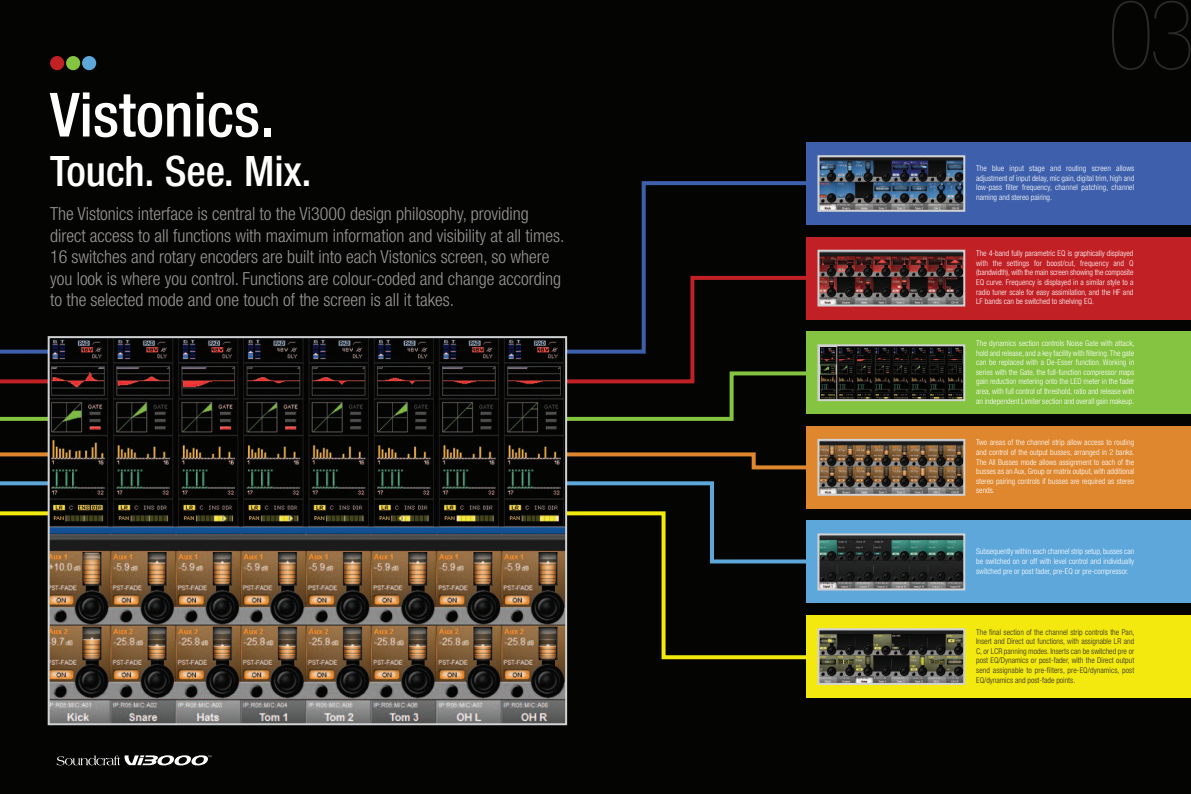
<style>
.page{position:relative;width:1191px;height:794px;background:#040503}
.page>*{position:absolute;margin:0;border:0;box-sizing:border-box;transform-origin:0 0}
.t1{font:500 condensed 61px "Helvetica Neue";color:#fff}
.t2{font:500 condensed 42px "Helvetica Neue";color:#fff}
.t3{font:300 condensed 18px/21.6px "Helvetica Neue";color:#999596}
.t4{font:300 condensed 8px/9.6px "Helvetica Neue";color:#fff;text-align:justify}
.t5{font:300 condensed 8px/9.6px "Helvetica Neue";color:#2c2b2a;text-align:justify}
</style>
<div class="page">
<svg style="left:1112px;top:1px;width:78px;height:69px"></svg>
<div style="left:806px;top:615px;width:385px;height:82px;background:#f4e90f"></div>
<img style="left:820px;top:631px;width:142px;height:51px">
<div style="left:817px;top:628px;width:148px;height:57px;border:2px solid #d1d2d4"></div>
<svg style="left:57px;top:755px;width:154px;height:10px"></svg>
<div style="left:50px;top:56px;width:14px;height:14px;background:#c12025;border-radius:50%"></div>
<div style="left:66px;top:56px;width:14px;height:14px;background:#84c440;border-radius:50%"></div>
<div style="left:82px;top:56px;width:14px;height:14px;background:#5da7db;border-radius:50%"></div>
<svg style="left:0;top:479px;width:812px;height:30px"></svg>
<svg style="left:0;top:509px;width:813px;height:152px"></svg>
<div style="left:806px;top:521px;width:385px;height:82px;background:#5da7db"></div>
<img style="left:820px;top:536px;width:142px;height:51px">
<div style="left:817px;top:533px;width:148px;height:57px;border:2px solid #d1d2d4"></div>
<div style="left:806px;top:426px;width:385px;height:82px;background:#df872e"></div>
<img style="left:820px;top:442px;width:142px;height:51px">
<div style="left:817px;top:439px;width:148px;height:57px;border:2px solid #d1d2d4"></div>
<div style="left:806px;top:332px;width:385px;height:82px;background:#84c440"></div>
<img style="left:820px;top:347px;width:142px;height:51px">
<div style="left:817px;top:344px;width:148px;height:57px;border:2px solid #d1d2d4"></div>
<div style="left:806px;top:237px;width:385px;height:82px;background:#c12025"></div>
<img style="left:820px;top:253px;width:142px;height:50px">
<div style="left:817px;top:250px;width:148px;height:56px;border:2px solid #d1d2d4"></div>
<div style="left:806px;top:142px;width:385px;height:82px;background:#3e60ac"></div>
<img style="left:820px;top:158px;width:142px;height:51px">
<div style="left:817px;top:155px;width:148px;height:57px;border:2px solid #d1d2d4"></div>
<svg style="left:0;top:450px;width:806px;height:21px"></svg>
<svg style="left:0;top:385px;width:734px;height:38px"></svg>
<svg style="left:0;top:355px;width:806px;height:30px"></svg>
<svg style="left:0;top:181px;width:813px;height:174px"></svg>
<img style="left:51px;top:339px;width:513px;height:383px">
<div style="left:48px;top:336px;width:519px;height:389px;border:2px solid #d1d2d4"></div>
<h1 class="t1" style="left:50px;top:93px;width:226px">Vistonics.</h1>
<h2 class="t2" style="left:50px;top:155px;width:263px">Touch. See. Mix.</h2>
<p class="t3" style="left:50px;top:204px;width:516px">The Vistonics interface is central to the Vi3000 design philosophy, providing direct access to all functions with maximum information and visibility at all times.<br>16 switches and rotary encoders are built into each Vistonics screen, so where you look is where you control. Functions are colour-coded and change according to the selected mode and one touch of the screen is all it takes.</p>
<p class="t4" style="left:976px;top:164px;width:160px">The blue input stage and routing screen allows adjustment of input delay, mic gain, digital trim, high and low-pass filter frequency, channel patching, channel naming and stereo pairing.</p>
<p class="t4" style="left:976px;top:249px;width:159px">The 4-band fully parametric EQ is graphically displayed with the settings for boost/cut, frequency and Q (bandwidth), with the main screen showing the composite EQ curve. Frequency is displayed in a similar style to a radio tuner scale for easy assimilation, and the HF and LF bands can be switched to shelving EQ.</p>
<p class="t4" style="left:976px;top:339px;width:160px">The dynamics section controls Noise Gate with attack, hold and release, and a key facility with filtering. The gate can be replaced with a De-Esser function. Working in series with the Gate, the full-function compressor maps gain reduction metering onto the LED meter in the fader area, with full control of threshold, ratio and release with an independent Limiter section and overall gain makeup.</p>
<p class="t4" style="left:976px;top:438px;width:160px">Two areas of the channel strip allow access to routing and control of the output busses, arranged in 2 banks.<br>The All Busses mode allows assignment to each of the busses as an Aux, Group or matrix output, with additional stereo pairing controls if busses are required as stereo sends.</p>
<p class="t4" style="left:976px;top:547px;width:160px">Subsequently within each channel strip setup, busses can be switched on or off with level control and individually switched pre or post fader, pre-EQ or pre-compressor.</p>
<p class="t5" style="left:976px;top:627px;width:160px">The final section of the channel strip controls the Pan, Insert and Direct out functions, with assignable LR and C, or LCR panning modes. Inserts can be switched pre or post EQ/Dynamics or post-fader, with the Direct output send assignable to pre-filters, pre-EQ/dynamics, post EQ/dynamics and post-fade points.</p>
</div>
